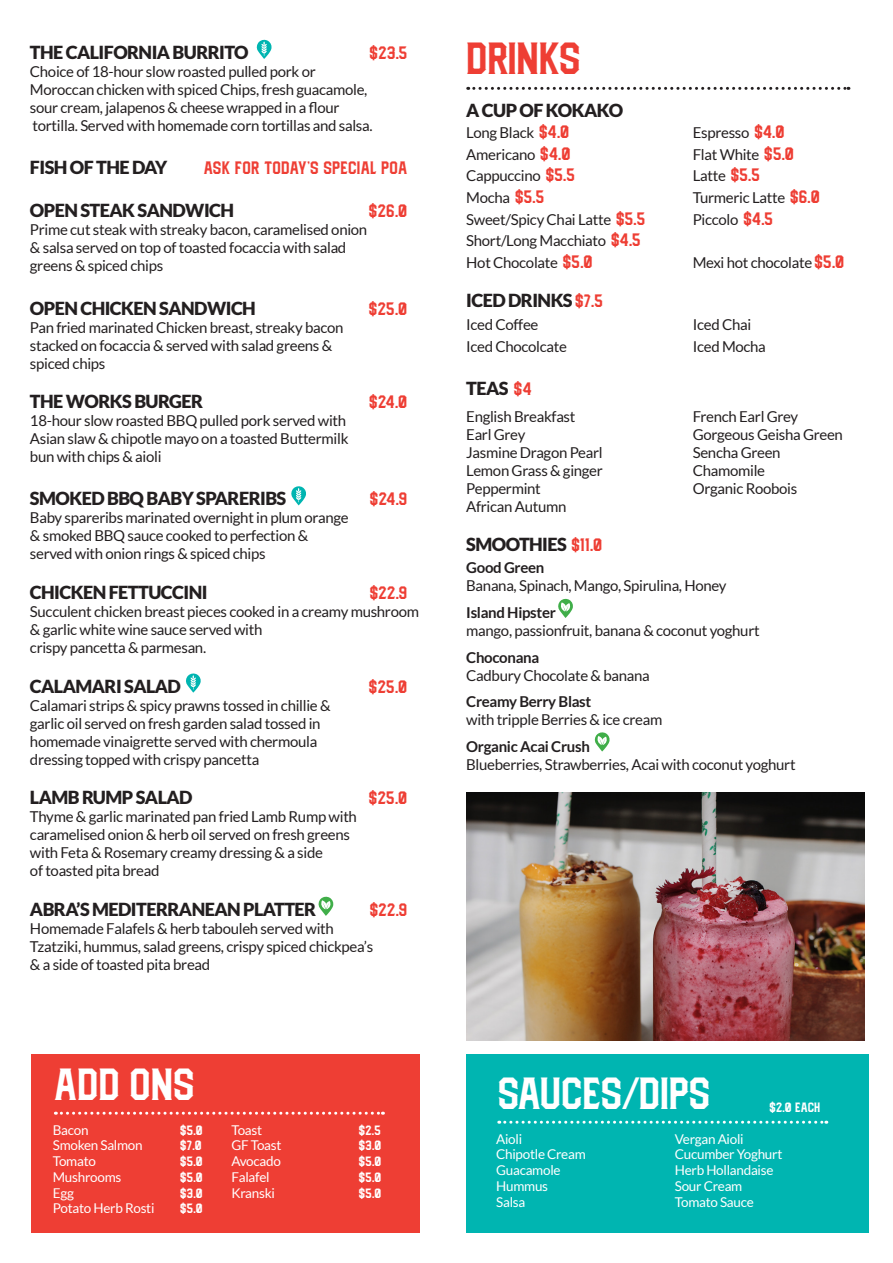
<style>
.page{position:relative;width:893px;height:1263px;background:#fff}
.page>*{position:absolute;margin:0;border:0;box-sizing:border-box;transform-origin:0 0}
.t1{font:45px "Dealers Solid";letter-spacing:-.04em;color:#fff}
.t2{font:45px "Dealers Solid";letter-spacing:-.04em;color:#ee3e34}
.t3{font:900 18px "Lato";letter-spacing:-.03em;color:#231f20}
.t4{font:18px "Dealers Solid";letter-spacing:-.02em;color:#ee3e34}
.t5{font:15px/18px "Lato";letter-spacing:-.02em;color:#231f20}
.t6{font:700 15px "Lato";letter-spacing:-.02em;color:#231f20}
.t7{font:13.5px "Lato";letter-spacing:-.02em;color:#fff}
.t8{font:13.5px "Dealers Solid";color:#fff}
.s1{font-family:"Dealers Solid";font-size:18px;color:#ee3e34}
.s2{font-family:"Dealers Solid";font-weight:400;color:#ee3e34}
</style>
<div class="page">
<div style="left:466px;top:1054px;width:403px;height:179px;background:#00b5b1"></div>
<svg style="left:499px;top:1121px;width:328px;height:3px"></svg>
<svg style="left:468px;top:87px;width:381px;height:3px"></svg>
<svg style="left:558px;top:598px;width:15px;height:20px"></svg>
<svg style="left:594px;top:732px;width:16px;height:19px"></svg>
<img style="left:466px;top:792px;width:398px;height:249px">
<svg style="left:256px;top:39px;width:16px;height:20px"></svg>
<svg style="left:291px;top:486px;width:15px;height:19px"></svg>
<svg style="left:186px;top:673px;width:15px;height:20px"></svg>
<svg style="left:318px;top:896px;width:16px;height:20px"></svg>
<div style="left:32px;top:1054px;width:388px;height:179px;background:#ee3e34"></div>
<svg style="left:55px;top:1112px;width:328px;height:3px"></svg>
<p class="t3" style="left:30px;top:42px;width:220px">THE CALIFORNIA BURRITO</p>
<p class="t4" style="left:370px;top:43px;width:40px">$23.5</p>
<p class="t5" style="left:30px;top:62px;width:344px">Choice of 18-hour slow roasted pulled pork or Moroccan chicken with spiced Chips, fresh guacamole, sour cream, jalapenos &amp; cheese wrapped in a flour tortilla. Served with homemade corn tortillas and salsa.</p>
<p class="t3" style="left:30px;top:157px;width:139px">FISH OF THE DAY</p>
<p class="t4" style="left:204px;top:158px;width:206px">ASK FOR TODAY’S SPECIAL POA</p>
<p class="t3" style="left:30px;top:200px;width:206px">OPEN STEAK SANDWICH</p>
<p class="t4" style="left:369px;top:201px;width:41px">$26.0</p>
<p class="t5" style="left:30px;top:221px;width:339px">Prime cut steak with streaky bacon, caramelised onion &amp; salsa served on top of toasted focaccia with salad greens &amp; spiced chips</p>
<p class="t3" style="left:30px;top:297px;width:227px">OPEN CHICKEN SANDWICH</p>
<p class="t4" style="left:369px;top:298px;width:41px">$25.0</p>
<p class="t5" style="left:30px;top:318px;width:315px">Pan fried marinated Chicken breast, streaky bacon stacked on focaccia &amp; served with salad greens &amp; spiced chips</p>
<p class="t3" style="left:30px;top:391px;width:175px">THE WORKS BURGER</p>
<p class="t4" style="left:369px;top:392px;width:40px">$24.0</p>
<p class="t5" style="left:30px;top:412px;width:320px">18-hour slow roasted BBQ pulled pork served with<br>Asian slaw &amp; chipotle mayo on a toasted Buttermilk bun with chips &amp; aioli</p>
<p class="t3" style="left:30px;top:488px;width:258px">SMOKED BBQ BABY SPARERIBS</p>
<p class="t4" style="left:370px;top:489px;width:40px">$24.9</p>
<p class="t5" style="left:30px;top:509px;width:320px">Baby spareribs marinated overnight in plum orange &amp; smoked BBQ sauce cooked to perfection &amp; served with onion rings &amp; spiced chips</p>
<p class="t3" style="left:30px;top:582px;width:179px">CHICKEN FETTUCCINI</p>
<p class="t4" style="left:370px;top:583px;width:40px">$22.9</p>
<p class="t5" style="left:30px;top:602px;width:391px">Succulent chicken breast pieces cooked in a creamy mushroom &amp; garlic white wine sauce served with<br>crispy pancetta &amp; parmesan.</p>
<p class="t3" style="left:30px;top:675px;width:153px">CALAMARI SALAD</p>
<p class="t4" style="left:369px;top:676px;width:41px">$25.0</p>
<p class="t5" style="left:30px;top:696px;width:302px">Calamari strips &amp; spicy prawns tossed in chillie &amp; garlic oil served on fresh garden salad tossed in homemade vinaigrette served with chermoula dressing topped with crispy pancetta</p>
<p class="t3" style="left:30px;top:787px;width:164px">LAMB RUMP SALAD</p>
<p class="t4" style="left:369px;top:788px;width:41px">$25.0</p>
<p class="t5" style="left:30px;top:808px;width:328px">Thyme &amp; garlic marinated pan fried Lamb Rump with caramelised onion &amp; herb oil served on fresh greens with Feta &amp; Rosemary creamy dressing &amp; a side<br>of toasted pita bread</p>
<p class="t3" style="left:30px;top:899px;width:288px">ABRA’S MEDITERRANEAN PLATTER</p>
<p class="t4" style="left:370px;top:900px;width:40px">$22.9</p>
<p class="t5" style="left:30px;top:919px;width:345px">Homemade Falafels &amp; herb tabouleh served with<br>Tzatziki, hummus, salad greens, crispy spiced chickpea’s &amp; a side of toasted pita bread</p>
<p class="t1" style="left:54px;top:1059px;width:143px">ADD ONS</p>
<p class="t7" style="left:53px;top:1122px;width:37px">Bacon</p>
<p class="t8" style="left:180px;top:1122px;width:24px">$5.0</p>
<p class="t7" style="left:53px;top:1138px;width:91px">Smoken Salmon</p>
<p class="t8" style="left:180px;top:1138px;width:23px">$7.0</p>
<p class="t7" style="left:53px;top:1153px;width:45px">Tomato</p>
<p class="t8" style="left:180px;top:1154px;width:24px">$5.0</p>
<p class="t7" style="left:53px;top:1169px;width:70px">Mushrooms</p>
<p class="t8" style="left:180px;top:1169px;width:24px">$5.0</p>
<p class="t7" style="left:53px;top:1185px;width:23px">Egg</p>
<p class="t8" style="left:180px;top:1185px;width:24px">$3.0</p>
<p class="t7" style="left:53px;top:1201px;width:103px">Potato Herb Rosti</p>
<p class="t8" style="left:180px;top:1201px;width:24px">$5.0</p>
<p class="t7" style="left:231px;top:1122px;width:32px">Toast</p>
<p class="t8" style="left:359px;top:1122px;width:24px">$2.5</p>
<p class="t7" style="left:231px;top:1138px;width:52px">GF Toast</p>
<p class="t8" style="left:359px;top:1138px;width:24px">$3.0</p>
<p class="t7" style="left:231px;top:1153px;width:51px">Avocado</p>
<p class="t8" style="left:359px;top:1154px;width:24px">$5.0</p>
<p class="t7" style="left:231px;top:1169px;width:40px">Falafel</p>
<p class="t8" style="left:359px;top:1169px;width:24px">$5.0</p>
<p class="t7" style="left:231px;top:1185px;width:45px">Kranski</p>
<p class="t8" style="left:359px;top:1185px;width:24px">$5.0</p>
<p class="t2" style="left:466px;top:33px;width:118px">DRINKS</p>
<p class="t3" style="left:466px;top:99px;width:159px">A CUP OF KOKAKO</p>
<p class="t5" style="left:466px;top:124px;width:105px">Long Black <span class="s1">$4.0</span></p>
<p class="t5" style="left:693px;top:124px;width:94px">Espresso <span class="s1">$4.0</span></p>
<p class="t5" style="left:466px;top:145px;width:106px">Americano <span class="s1">$4.0</span></p>
<p class="t5" style="left:693px;top:145px;width:103px">Flat White <span class="s1">$5.0</span></p>
<p class="t5" style="left:466px;top:167px;width:111px">Cappuccino <span class="s1">$5.5</span></p>
<p class="t5" style="left:693px;top:167px;width:69px">Latte <span class="s1">$5.5</span></p>
<p class="t5" style="left:466px;top:188px;width:80px">Mocha <span class="s1">$5.5</span></p>
<p class="t5" style="left:693px;top:188px;width:129px">Turmeric Latte <span class="s1">$6.0</span></p>
<p class="t5" style="left:466px;top:210px;width:181px">Sweet/Spicy Chai Latte <span class="s1">$5.5</span></p>
<p class="t5" style="left:693px;top:210px;width:82px">Piccolo <span class="s1">$4.5</span></p>
<p class="t5" style="left:466px;top:232px;width:177px">Short/Long Macchiato <span class="s1">$4.5</span></p>
<p class="t5" style="left:466px;top:253px;width:129px">Hot Chocolate <span class="s1">$5.0</span></p>
<p class="t5" style="left:693px;top:253px;width:154px">Mexi hot chocolate <span class="s1">$5.0</span></p>
<p class="t3" style="left:466px;top:290px;width:139px">ICED DRINKS <span class="s2">$7.5</span></p>
<p class="t5" style="left:466px;top:315px;width:74px">Iced Coffee</p>
<p class="t5" style="left:693px;top:315px;width:60px">Iced Chai</p>
<p class="t5" style="left:466px;top:337px;width:102px">Iced Chocolcate</p>
<p class="t5" style="left:693px;top:337px;width:75px">Iced Mocha</p>
<p class="t3" style="left:466px;top:378px;width:68px">TEAS <span class="s2">$4</span></p>
<p class="t5" style="left:466px;top:407px;width:111px">English Breakfast</p>
<p class="t5" style="left:693px;top:407px;width:107px">French Earl Grey</p>
<p class="t5" style="left:466px;top:425px;width:61px">Earl Grey</p>
<p class="t5" style="left:693px;top:425px;width:152px">Gorgeous Geisha Green</p>
<p class="t5" style="left:466px;top:443px;width:138px">Jasmine Dragon Pearl</p>
<p class="t5" style="left:693px;top:443px;width:89px">Sencha Green</p>
<p class="t5" style="left:466px;top:461px;width:138px">Lemon Grass &amp; ginger</p>
<p class="t5" style="left:693px;top:461px;width:74px">Chamomile</p>
<p class="t5" style="left:466px;top:479px;width:76px">Peppermint</p>
<p class="t5" style="left:693px;top:479px;width:106px">Organic Roobois</p>
<p class="t5" style="left:466px;top:497px;width:102px">African Autumn</p>
<p class="t3" style="left:466px;top:534px;width:138px">SMOOTHIES <span class="s2">$11.0</span></p>
<p class="t6" style="left:466px;top:559px;width:80px">Good Green</p>
<p class="t5" style="left:466px;top:577px;width:262px">Banana, Spinach, Mango, Spirulina, Honey</p>
<p class="t6" style="left:466px;top:604px;width:91px">Island Hipster</p>
<p class="t5" style="left:466px;top:621px;width:295px">mango, passionfruit, banana &amp; coconut yoghurt</p>
<p class="t6" style="left:466px;top:648px;width:75px">Choconana</p>
<p class="t5" style="left:466px;top:666px;width:185px">Cadbury Chocolate &amp; banana</p>
<p class="t6" style="left:466px;top:693px;width:127px">Creamy Berry Blast</p>
<p class="t5" style="left:466px;top:710px;width:198px">with tripple Berries &amp; ice cream</p>
<p class="t6" style="left:466px;top:737px;width:125px">Organic Acai Crush</p>
<p class="t5" style="left:466px;top:755px;width:331px">Blueberries, Strawberries, Acai with coconut yoghurt</p>
<p class="t1" style="left:498px;top:1068px;width:216px">SAUCES/DIPS</p>
<p class="t7" style="left:675px;top:1131px;width:70px">Vergan Aioli</p>
<p class="t7" style="left:675px;top:1147px;width:109px">Cucumber Yoghurt</p>
<p class="t7" style="left:675px;top:1162px;width:100px">Herb Hollandaise</p>
<p class="t7" style="left:675px;top:1178px;width:69px">Sour Cream</p>
<p class="t7" style="left:675px;top:1194px;width:81px">Tomato Sauce</p>
<p class="t8" style="left:769px;top:1100px;width:53px">$2.0 EACH</p>
<p class="t7" style="left:496px;top:1131px;width:27px">Aioli</p>
<p class="t7" style="left:496px;top:1147px;width:91px">Chipotle Cream</p>
<p class="t7" style="left:496px;top:1162px;width:66px">Guacamole</p>
<p class="t7" style="left:496px;top:1178px;width:53px">Hummus</p>
<p class="t7" style="left:496px;top:1194px;width:31px">Salsa</p>
</div>
